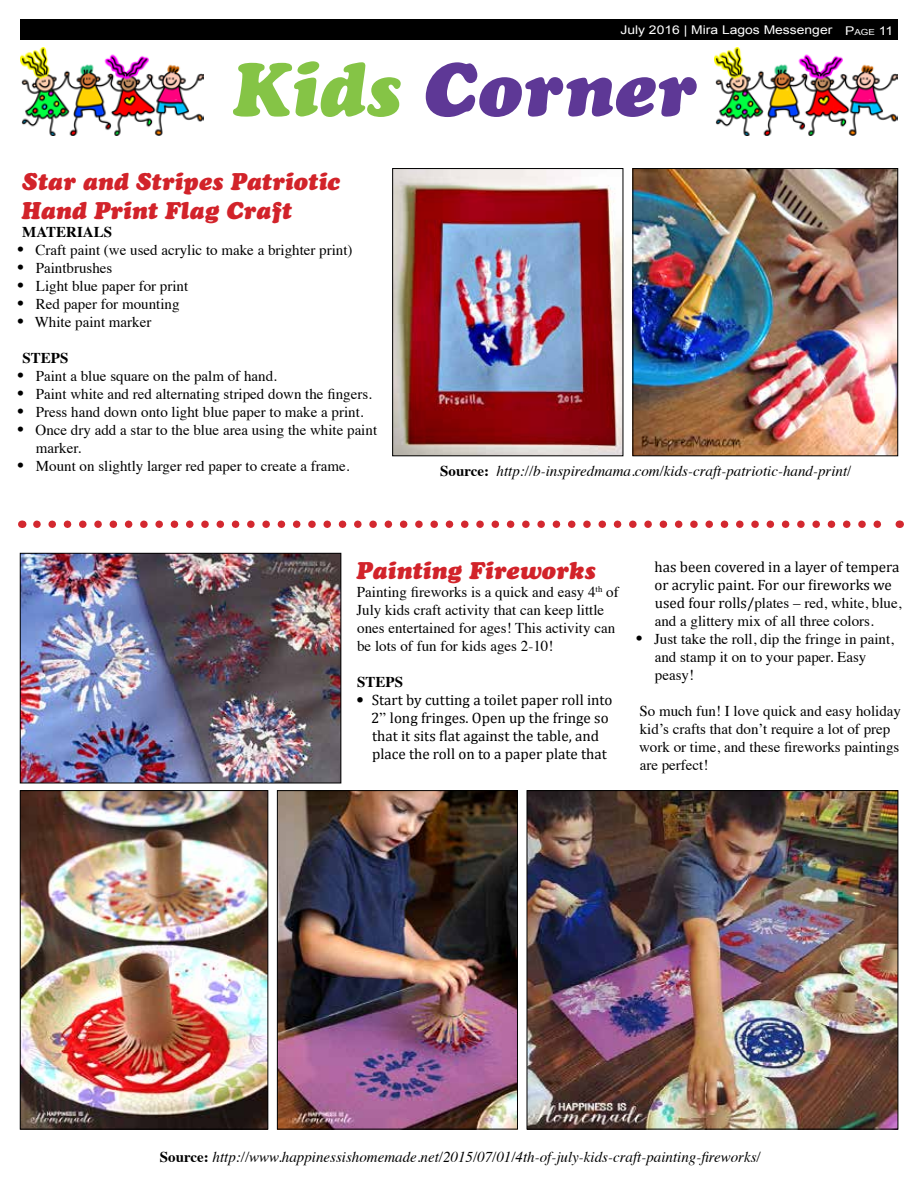
<style>
.page{position:relative;width:918px;height:1188px;background:#fff}
.page>*{position:absolute;margin:0;border:0;box-sizing:border-box;transform-origin:0 0}
.t1{font:italic 75px "Cooper Black Std";color:#5e3896}
.t2{font:italic 24px/28.8px "Cooper Black Std";color:#d2232a}
.t3{font:15px/18px "Times";color:#000}
.t4{font:15px/18px "Cambria";color:#000}
.t5{font:italic 15px "Times";color:#000}
.t6{font:700 15px "Times";color:#000}
.t7{font:12px "Arial";color:#fff;scale:1.16 1}
.s1{font-style:inherit}
.s2{color:#85c446}
.s3{font-size:18px}
.s4{font-weight:700;font-style:normal}
.s5{font-style:normal}
.s6{font-family:"Times"}
.s7{font-family:"Cambria"}
</style>
<div class="page">
<div style="left:20px;top:20px;width:878px;height:20px;background:#000"></div>
<img style="left:714px;top:48px;width:184px;height:88px">
<img style="left:20px;top:48px;width:184px;height:88px">
<img style="left:394px;top:170px;width:227px;height:284px">
<div style="left:392px;top:168px;width:231px;height:288px;border:1px solid #000"></div>
<img style="left:635px;top:170px;width:261px;height:284px">
<div style="left:633px;top:168px;width:265px;height:288px;border:1px solid #000"></div>
<svg style="left:37px;top:520px;width:845px;height:8px"></svg>
<img style="left:22px;top:792px;width:244px;height:335px">
<div style="left:20px;top:790px;width:248px;height:339px;border:1px solid #000"></div>
<img style="left:279px;top:792px;width:237px;height:335px">
<div style="left:277px;top:790px;width:241px;height:339px;border:1px solid #000"></div>
<img style="left:529px;top:792px;width:367px;height:335px">
<div style="left:527px;top:790px;width:371px;height:339px;border:1px solid #000"></div>
<img style="left:22px;top:555px;width:317px;height:226px">
<div style="left:20px;top:553px;width:321px;height:230px;border:1px solid #000"></div>
<p class="t7" style="left:620px;top:22px;width:237px">July 2016 | Mira Lagos Messenger <span class="s1">P</span><sub>age</sub> <span class="s1">11</span></p>
<h1 class="t1" style="left:232px;top:43px;width:465px"><span class="s2">Kids</span> Corner</h1>
<h2 class="t2" style="left:21px;top:167px;width:320px">Star and Stripes Patriotic<br>Hand Print Flag Craft</h2>
<p class="t6" style="left:22px;top:217px;width:91px">MATERIALS</p>
<p class="t3" style="left:17px;top:239px;width:337px"><span class="s3">•</span> Craft paint (we used acrylic to make a brighter print)</p>
<p class="t3" style="left:17px;top:257px;width:97px"><span class="s3">•</span> Paintbrushes</p>
<p class="t3" style="left:17px;top:275px;width:172px"><span class="s3">•</span> Light blue paper for print</p>
<p class="t3" style="left:17px;top:293px;width:164px"><span class="s3">•</span> Red paper for mounting</p>
<p class="t3" style="left:17px;top:311px;width:136px"><span class="s3">•</span> White paint marker</p>
<p class="t6" style="left:23px;top:343px;width:47px">STEPS</p>
<p class="t3" style="left:17px;top:365px;width:261px"><span class="s3">•</span> Paint a blue square on the palm of hand.</p>
<p class="t3" style="left:17px;top:383px;width:356px"><span class="s3">•</span> Paint white and red alternating striped down the fingers.</p>
<p class="t3" style="left:17px;top:401px;width:348px"><span class="s3">•</span> Press hand down onto light blue paper to make a print.</p>
<p class="t3" style="left:36px;top:419px;width:343px;text-indent:-19px"><span class="s3">•</span> Once dry add a star to the blue area using the white paint marker.</p>
<p class="t3" style="left:17px;top:455px;width:334px"><span class="s3">•</span> Mount on slightly larger red paper to create a frame.</p>
<p class="t5" style="left:440px;top:458px;width:413px"><span class="s4">Source:</span> http://b-inspiredmama.com/kids-craft-patriotic-hand-print<span class="s5">/</span></p>
<h2 class="t2" style="left:356px;top:556px;width:241px">Painting Fireworks</h2>
<p class="t3" style="left:356px;top:581px;width:264px">Painting fireworks is a quick and easy 4<sup>th</sup> of July kids craft activity that can keep little ones entertained for ages! This activity can be lots of fun for kids ages 2-10!</p>
<p class="t6" style="left:357px;top:667px;width:47px">STEPS</p>
<p class="t4" style="left:371px;top:691px;width:243px;text-indent:-15px"><span class="s3">•</span> Start by cutting a toilet paper roll into 2<span class="s6">”</span> long fringes. Open up the fringe so that it sits flat against the table, and place the roll on to a paper plate that</p>
<p class="t4" style="left:654px;top:558px;width:246px">has been covered in a layer of tempera or acrylic paint. For our fireworks we</p>
<p class="t3" style="left:655px;top:593px;width:248px"><span class="s7">used four rolls/</span>plates – red, white, blue, and a glittery mix of all three colors.</p>
<p class="t3" style="left:655px;top:629px;width:241px;text-indent:-19px"><span class="s3">•</span> Just take the roll, dip the fringe in paint, and stamp it on to your paper. Easy peasy!</p>
<p class="t3" style="left:639px;top:701px;width:263px">So much fun! I love quick and easy holiday kid’s crafts that don’t require a lot of prep work or time, and these fireworks paintings are perfect!</p>
<p class="t5" style="left:160px;top:1144px;width:602px"><span class="s4">Source:</span> http://www.happinessishomemade.net/2015/07/01/4th-of-july-kids-craft-painting-fireworks/</p>
</div>
